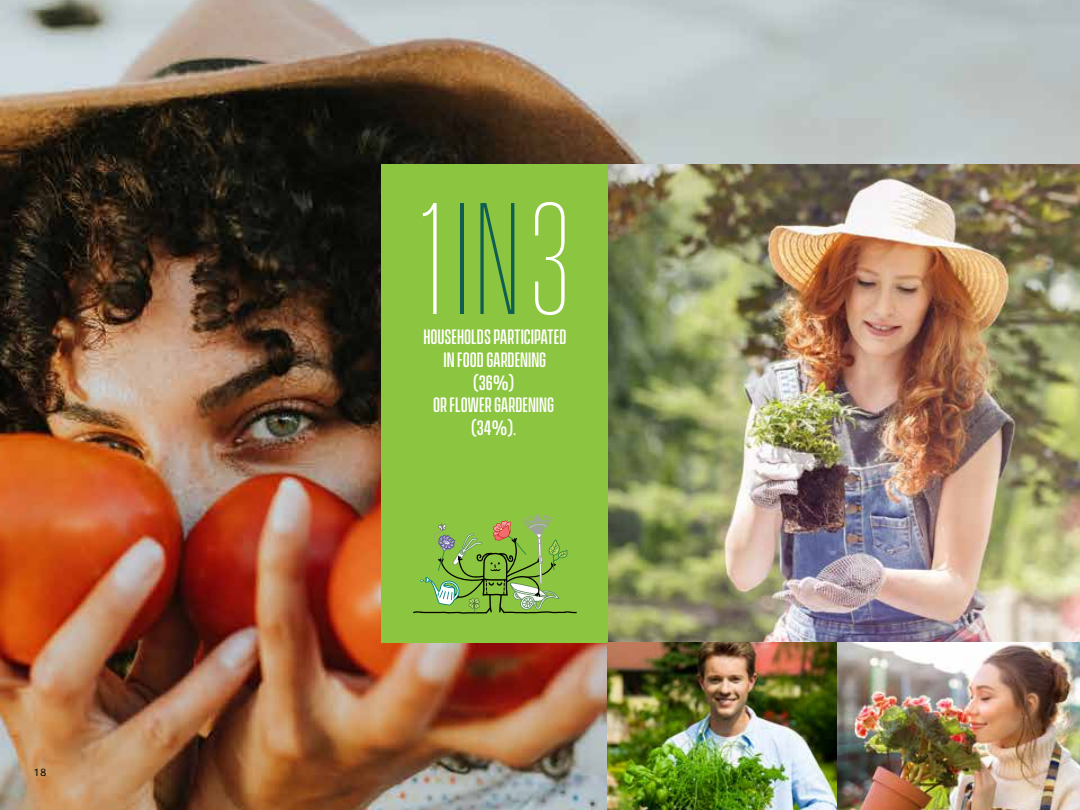
<style>
.page{position:relative;width:1080px;height:810px;background:#fff}
.page>*{position:absolute;margin:0;border:0;box-sizing:border-box;transform-origin:0 0}
.t1{font:100 144.62px "Vanguard CF";color:#fff}
.t2{font:500 19px/22.8px "Vanguard CF";color:#fff;text-align:center}
.t3{font:500 10px "Precious Sans";color:#000}
.s1{color:#0f5e50}
</style>
<div class="page">
<img style="left:0;top:0;width:1080px;height:810px">
<img style="left:607px;top:164px;width:473px;height:479px">
<div style="left:381px;top:164px;width:226px;height:479px;background:#8cc640"></div>
<svg style="left:413px;top:514px;width:164px;height:100px"></svg>
<img style="left:607px;top:643px;width:230px;height:167px">
<img style="left:837px;top:643px;width:243px;height:167px">
<p class="t3" style="left:34px;top:766px;width:14px">18</p>
<h1 class="t1" style="left:417px;top:179px;width:157px">1<span class="s1">in</span>3</h1>
<p class="t2" style="left:423px;top:326px;width:144px">HOUSEHOLDS PARTICIPATED<br>IN FOOD GARDENING (36%)<br>OR FLOWER GARDENING (34%).</p>
</div>
